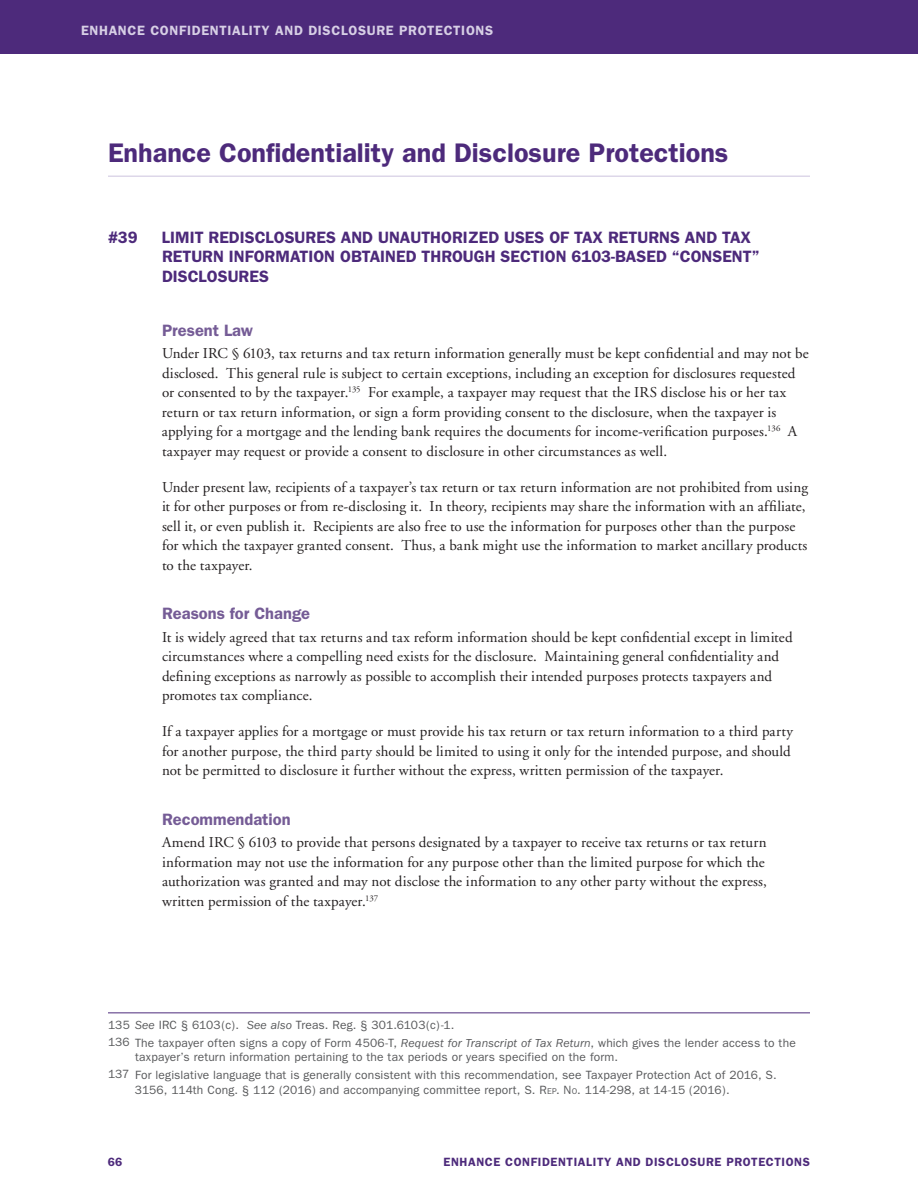
<style>
.page{position:relative;width:918px;height:1188px;background:#fff}
.page>*{position:absolute;margin:0;border:0;box-sizing:border-box;transform-origin:0 0}
.t1{font:600 27px "Franklin Gothic";color:#4d2a7b}
.t2{font:600 16.5px/19.8px "Franklin Gothic";color:#4d2a7b}
.t3{font:600 16.5px "Franklin Gothic";color:#755c96}
.t4{font:15px/19.5px "Adobe Garamond";letter-spacing:.005em;color:#231f20}
.t5{font:600 13.5px "Franklin Gothic";letter-spacing:.05em;color:#d7cfe5}
.t6{font:12px/17.7px "Franklin Gothic";letter-spacing:.015em;color:#58595b}
.t7{font:600 12px "Franklin Gothic";letter-spacing:.05em;color:#4d2a7b}
.s1{font-style:italic}
.s2{font-style:inherit}
.s3{font-size:8.4px}
</style>
<div class="page">
<div style="left:0;top:0;width:918px;height:54px;background:#4d2a7b"></div>
<hr style="left:108px;top:176px;width:702px;height:1px;background:#ddd7e9">
<hr style="left:108px;top:1013px;width:702px;height:1px;background:#4d2a7b">
<p class="t5" style="left:81px;top:26px;width:414px">ENHANCE CONFIDENTIALITY AND DISCLOSURE PROTECTIONS</p>
<h2 class="t1" style="left:108px;top:143px;width:622px">Enhance Confidentiality and Disclosure Protections</h2>
<h3 class="t2" style="left:108px;top:228px;width:31px">#39</h3>
<h3 class="t2" style="left:162px;top:228px;width:599px">LIMIT REDISCLOSURES AND UNAUTHORIZED USES OF TAX RETURNS AND TAX<br>RETURN INFORMATION OBTAINED THROUGH SECTION 6103-BASED “CONSENT”<br>DISCLOSURES</h3>
<h4 class="t3" style="left:162px;top:324px;width:93px">Present Law</h4>
<p class="t4" style="left:162px;top:345px;width:648px">Under IRC § 6103, tax returns and tax return information generally must be kept confidential and may not be disclosed. This general rule is subject to certain exceptions, including an exception for disclosures requested or consented to by the taxpayer.<sup>135</sup> For example, a taxpayer may request that the IRS disclose his or her tax return or tax return information, or sign a form providing consent to the disclosure, when the taxpayer is applying for a mortgage and the lending bank requires the documents for income-verification purposes.<sup>136</sup> A taxpayer may request or provide a consent to disclosure in other circumstances as well.</p>
<p class="t4" style="left:162px;top:479px;width:648px">Under present law, recipients of a taxpayer’s tax return or tax return information are not prohibited from using it for other purposes or from re-disclosing it. In theory, recipients may share the information with an affiliate, sell it, or even publish it. Recipients are also free to use the information for purposes other than the purpose for which the taxpayer granted consent. Thus, a bank might use the information to market ancillary products to the taxpayer.</p>
<h4 class="t3" style="left:162px;top:608px;width:150px">Reasons for Change</h4>
<p class="t4" style="left:162px;top:629px;width:632px">It is widely agreed that tax returns and tax reform information should be kept confidential except in limited circumstances where a compelling need exists for the disclosure. Maintaining general confidentiality and defining exceptions as narrowly as possible to accomplish their intended purposes protects taxpayers and promotes tax compliance.</p>
<p class="t4" style="left:162px;top:723px;width:633px">If a taxpayer applies for a mortgage or must provide his tax return or tax return information to a third party for another purpose, the third party should be limited to using it only for the intended purpose, and should not be permitted to disclosure it further without the express, written permission of the taxpayer.</p>
<h4 class="t3" style="left:162px;top:813px;width:130px">Recommendation</h4>
<p class="t4" style="left:162px;top:834px;width:606px">Amend IRC § 6103 to provide that persons designated by a taxpayer to receive tax returns or tax return information may not use the information for any purpose other than the limited purpose for which the authorization was granted and may not disclose the information to any other party without the express, written permission of the taxpayer.<sup>137</sup></p>
<p class="t6" style="left:108px;top:1017px;width:689px">135 <span class="s1">See</span> IRC § 6103(c). <span class="s1">See also</span> Treas. Reg. § 301.6103(c)-1.<br>136 The taxpayer often signs a copy of Form 4506-T, <span class="s1">Request for Transcript of Tax Return</span>, which gives the lender access to the</p>
<p class="t6" style="left:108px;top:1050px;width:670px;text-indent:27px">taxpayer’s return information pertaining to the tax periods or years specified on the form.<br>137 For legislative language that is generally consistent with this recommendation, see Taxpayer Protection Act of 2016, S.</p>
<p class="t6" style="left:135px;top:1082px;width:596px">3156, 114th Cong. § 112 (2016) and accompanying committee report, S. <span class="s2">R</span><span class="s3">EP</span><span class="s2">. N</span><span class="s3">O</span>. 114-298, at 14-15 (2016).</p>
<p class="t7" style="left:108px;top:1157px;width:16px">66</p>
<p class="t7" style="left:444px;top:1157px;width:368px">ENHANCE CONFIDENTIALITY AND DISCLOSURE PROTECTIONS</p>
</div>
